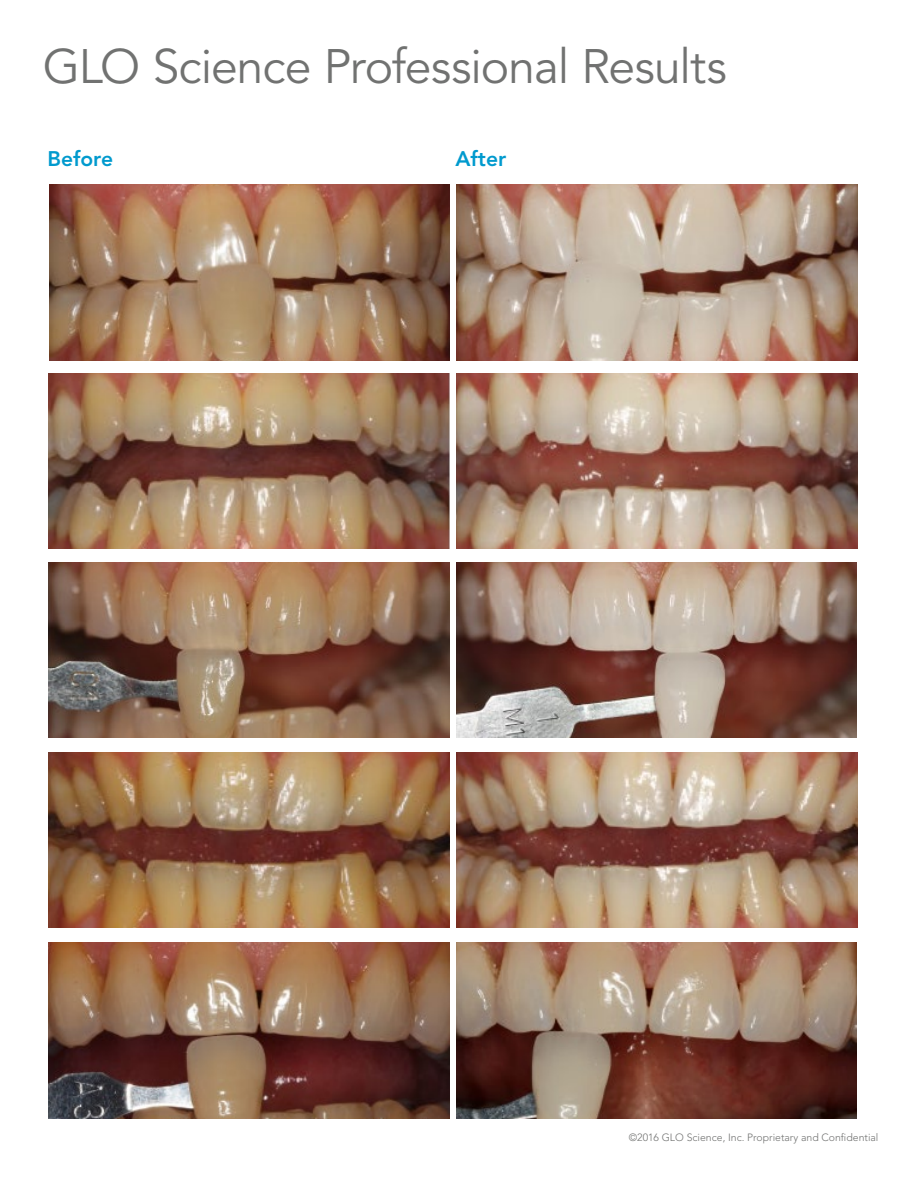
<style>
.page{position:relative;width:918px;height:1188px;background:#fff}
.page>*{position:absolute;margin:0;border:0;box-sizing:border-box;transform-origin:0 0}
.t1{font:48px "Avenir";letter-spacing:-.02em;color:#717271}
.t2{font:800 21px "Avenir";color:#009ace}
.t3{font:300 10.5px "Avenir";color:#717271}
</style>
<div class="page">
<img style="left:49px;top:185px;width:400px;height:175px">
<img style="left:457px;top:185px;width:400px;height:175px">
<img style="left:48px;top:374px;width:401px;height:175px">
<img style="left:457px;top:374px;width:400px;height:175px">
<img style="left:48px;top:562px;width:401px;height:176px">
<img style="left:457px;top:562px;width:400px;height:176px">
<img style="left:48px;top:753px;width:401px;height:175px">
<img style="left:457px;top:753px;width:400px;height:175px">
<img style="left:48px;top:943px;width:401px;height:175px">
<img style="left:457px;top:943px;width:400px;height:175px">
<h1 class="t1" style="left:43px;top:39px;width:685px">GLO Science Professional Results</h1>
<h2 class="t2" style="left:47px;top:146px;width:67px">Before</h2>
<h2 class="t2" style="left:455px;top:146px;width:52px">After</h2>
<p class="t3" style="left:629px;top:1131px;width:251px">©2016 GLO Science, Inc. Proprietary and Confidential</p>
</div>
